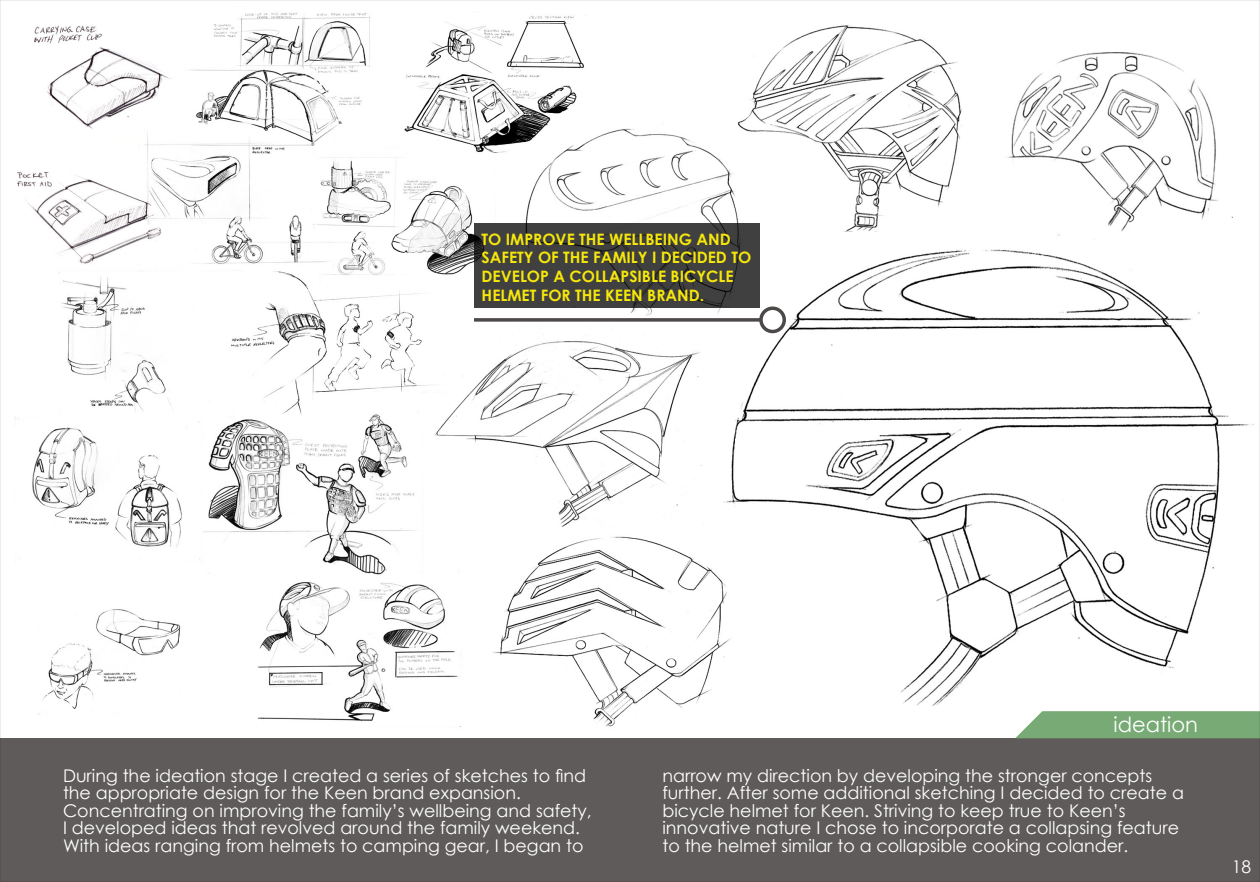
<style>
.page{position:relative;width:1260px;height:882px;background:#fff}
.page>*{position:absolute;margin:0;border:0;box-sizing:border-box;transform-origin:0 0}
.t1{font:21px "Century Gothic";color:#fff}
.t2{font:17.5px/17.5px "Century Gothic";color:#fff}
.t3{font:700 15.75px/18.9px "Century Gothic";color:#f6e70b}
</style>
<div class="page">
<img style="left:15px;top:12px;width:1239px;height:715px">
<div style="left:0;top:738px;width:1260px;height:144px;background:#5e5b5a"></div>
<svg style="left:474px;top:318px;width:285px;height:4px"></svg>
<div style="left:761px;top:308px;width:23px;height:24px;background:#fff;border-radius:50%"></div>
<div style="left:759px;top:307px;width:27px;height:26px;border:4px solid #4c4948;border-radius:50%"></div>
<svg style="left:474px;top:224px;width:285px;height:84px;background:#3d3d3d"></svg>
<svg style="left:1015px;top:711px;width:243px;height:27px;background:#7faf7c"></svg>
<p class="t3" style="left:482px;top:229px;width:271px">TO IMPROVE THE WELLBEING AND<br>SAFETY OF THE FAMILY I DECIDED TO<br>DEVELOP A COLLAPSIBLE BICYCLE<br>HELMET FOR THE KEEN BRAND.</p>
<p class="t1" style="left:1113px;top:709px;width:86px">ideation</p>
<p class="t2" style="left:63px;top:766px;width:530px">During the ideation stage I created a series of sketches to find the appropriate design for the Keen brand expansion.<br>Concentrating on improving the family’s wellbeing and safety, I developed ideas that revolved around the family weekend.<br>With ideas ranging from helmets to camping gear, I began to</p>
<p class="t2" style="left:662px;top:766px;width:523px">narrow my direction by developing the stronger concepts further. After some additional sketching I decided to create a bicycle helmet for Keen. Striving to keep true to Keen’s innovative nature I chose to incorporate a collapsing feature to the helmet similar to a collapsible cooking colander.</p>
<p class="t2" style="left:1232px;top:858px;width:21px">18</p>
</div>
